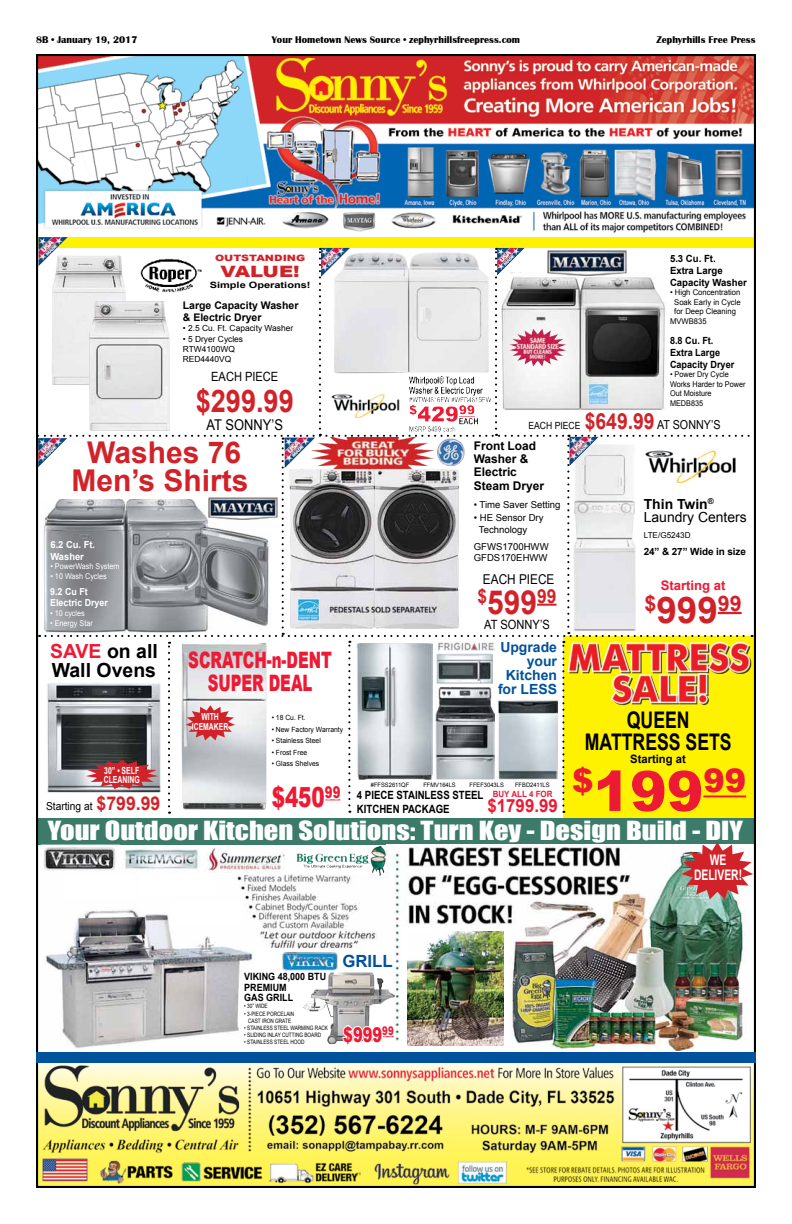
<style>
.page{position:relative;width:792px;height:1224px;background:#fff}
.page>*{position:absolute;margin:0;border:0;box-sizing:border-box;transform-origin:0 0}
.t1{font:900 32.4px "Arial";color:#ed1a34}
.t2{font:700 31.2px "Arial";color:#d22229;scale:.87 1}
.t3{font:700 30px/28px "Arial";color:#d22229;text-align:center}
.t4{font:900 27.7px "Arial";color:#ed1a34;scale:.72 1}
.t5{font:24.2px "Impact";color:#fff;scale:1.18 1}
.t6{font:700 22.9px/22.8px "Arial";color:#000;text-align:center;scale:.77 1}
.t7{font:900 22.7px/22.7px "Arial";color:#ed1a34;text-align:center;scale:.66 1}
.t8{font:700 21.4px "Arial";color:#d22229}
.t9{font:900 20.3px "Arial";color:#ed1a34;scale:.72 1}
.t10{font:700 19.5px/18.6px "Arial";color:#000}
.t11{font:700 19.3px "Arial";color:#d22229;scale:.9 1}
.t12{font:700 18.1px "Arial";color:#ed1a34;scale:.93 1}
.t13{font:700 16.8px "Arial";color:#00529c}
.t14{font:900 15.7px "Arial";letter-spacing:-.015em;color:#d22229;scale:1.26 1}
.t15{font:14.9px "Arial";color:#000;scale:.87 1}
.t16{font:700 14.5px/15.4px "Arial";color:#fff;text-align:center;scale:.71 1}
.t17{font:700 14px/14px "Arial";color:#00529c;text-align:right}
.t18{font:13.9px/13.5px "Arial";color:#000}
.t19{font:13.6px "Arial";color:#000;scale:.87 1}
.t20{font:700 13.1px "Arial";color:#ed1a34}
.t21{font:12.8px "Arial";color:#000;scale:.87 1}
.t22{font:12.7px "Arial";color:#000;scale:.87 1}
.t23{font:12.4px "Arial";color:#000;scale:.87 1}
.t24{font:700 12px/12.9px "Arial";color:#000}
.t25{font:700 11.5px "Arial";color:#000}
.t26{font:700 11.4px/13.7px "Arial";color:#000;scale:.84 1}
.t27{font:11px "Arial";color:#000;scale:.93 1}
.t28{font:700 10.5px/12.6px "Arial";color:#000}
.t29{font:700 10px "Britannic";color:#000}
.t30{font:700 10px/10.5px "Arial";color:#000;scale:.9 1}
.t31{font:700 9.9px/11.9px "Arial";color:#000}
.t32{font:700 9.9px/11.9px "Arial";color:#000;scale:.92 1}
.t33{font:9.9px "Arial";color:#000;scale:.87 1}
.t34{font:700 9.7px/10.3px "Arial";color:#fff;text-align:center;scale:.71 1}
.t35{font:9.6px/11.5px "Arial";color:#000}
.t36{font:700 9.6px/11.6px "Arial";color:#fff;scale:.92 1}
.t37{font:700 9.6px/11.6px "Arial";color:#fff}
.t38{font:700 8.7px "Arial";color:#000;scale:1.26 1}
.t39{font:900 8.7px "Arial";color:#d22229;scale:1.26 1}
.t40{font:700 8.6px "Arial";color:#ed1a34;scale:.93 1}
.t41{font:8.4px/10.1px "Arial";color:#000}
.t42{font:8.1px "Arial";color:#000}
.t43{font:8px "Arial";color:#fff;scale:.9 1}
.t44{font:7.9px "Arial";color:#000}
.t45{font:7.9px/9.5px "Arial";color:#000;scale:.92 1}
.t46{font:7.1px "Arial";color:#000;scale:.95 1}
.t47{font:6.1px "Arial";color:#000;scale:.95 1}
.t48{font:6px/7.2px "Arial";color:#000;text-align:center;scale:.79 1}
.s1{color:#ed1a34}
.s2{font-weight:700;font-size:19px;color:#d22229}
.s3{font-weight:700;font-size:22.2px;color:#d22229}
.s4{font-size:33.2px}
.s5{font-weight:700}
.s6{font-size:36.8px}
.s7{font-size:55.6px}
</style>
<div class="page">
<img style="left:39px;top:57px;width:714px;height:1128px">
<div style="left:36px;top:818px;width:720px;height:26px;background:#3c7b69"></div>
<img style="left:39px;top:844px;width:714px;height:207px">
<img style="left:38px;top:237px;width:30px;height:11px">
<svg style="left:681px;top:842px;width:72px;height:57px"></svg>
<img style="left:407px;top:931px;width:97px;height:115px">
<img style="left:301px;top:969px;width:94px;height:75px">
<svg style="left:341px;top:1024px;width:55px;height:22px"></svg>
<img style="left:281px;top:952px;width:57px;height:19px">
<div style="left:36px;top:1053px;width:720px;height:10px;background:#00529c"></div>
<svg style="left:37px;top:248px;width:719px;height:566px"></svg>
<h3 class="t29" style="left:36px;top:34px;width:103px">8B • January 19, 2017</h3>
<h3 class="t29" style="left:272px;top:34px;width:250px">Your Hometown News Source • zephyrhillsfreepress.com</h3>
<h3 class="t29" style="left:656px;top:34px;width:101px">Zephyrhills Free Press</h3>
<h3 class="t39" style="left:215px;top:254px;width:73px">OUTSTANDING</h3>
<h3 class="t14" style="left:220px;top:263px;width:64px">VALUE!</h3>
<h3 class="t38" style="left:210px;top:279px;width:81px">Simple Operations!</h3>
<h3 class="t28" style="left:183px;top:299px;width:117px">Large Capacity Washer &amp; Electric Dryer</h3>
<h3 class="t41" style="left:183px;top:324px;width:112px">• 2.5 Cu. Ft. Capacity Washer</h3>
<h3 class="t41" style="left:183px;top:334px;width:62px">• 5 Dryer Cycles<br>RTW4100WQ<br>RED4440VQ</h3>
<h3 class="t22" style="left:211px;top:368px;width:79px">EACH PIECE</h3>
<h2 class="t2" style="left:196px;top:380px;width:114px">$299.99</h2>
<h3 class="t15" style="left:207px;top:415px;width:89px">AT SONNY’S</h3>
<h3 class="t3" style="left:71px;top:440px;width:179px">Washes 76<br>Men’s Shirts</h3>
<h3 class="t37" style="left:50px;top:539px;width:46px">6.2 Cu. Ft.<br>Washer</h3>
<h3 class="t43" style="left:50px;top:561px;width:78px">• PowerWash System</h3>
<h3 class="t43" style="left:50px;top:571px;width:64px">• 10 Wash Cycles</h3>
<h3 class="t36" style="left:50px;top:586px;width:64px">9.2 Cu Ft<br>Electric Dryer</h3>
<h3 class="t43" style="left:50px;top:608px;width:40px">• 10 cycles</h3>
<h3 class="t43" style="left:50px;top:618px;width:49px">• Energy Star</h3>
<h3 class="t10" style="left:50px;top:643px;width:109px"><span class="s1">SAVE</span> on all<br>Wall Ovens</h3>
<h3 class="t34" style="left:104px;top:766px;width:52px;line-height:9px;text-align:left">30” • SELF<br>CLEANING</h3>
<h3 class="t27" style="left:46px;top:799px;width:124px">Starting at <span class="s2">$799.99</span></h3>
<h3 class="t7" style="left:188px;top:649px;width:219px">SCRATCH-n-DENT<br>SUPER DEAL</h3>
<h3 class="t34" style="left:192px;top:712px;width:53px">WITH<br>ICEMAKER</h3>
<p class="t46" style="left:272px;top:713px;width:37px">• 18 Cu. Ft.</p>
<p class="t46" style="left:272px;top:725px;width:77px">• New Factory Warranty</p>
<p class="t46" style="left:272px;top:736px;width:53px">• Stainless Steel</p>
<p class="t46" style="left:272px;top:747px;width:39px">• Frost Free</p>
<p class="t46" style="left:272px;top:759px;width:52px">• Glass Shelves</p>
<h3 class="t4" style="left:272px;top:782px;width:97px">$450<sup>99</sup></h3>
<h3 class="t31" style="left:670px;top:253px;width:78px">5.3 Cu. Ft.<br>Extra Large<br>Capacity Washer</h3>
<h3 class="t44" style="left:670px;top:287px;width:72px">• High Concentration</h3>
<h3 class="t44" style="left:674px;top:297px;width:68px">Soak Early in Cycle</h3>
<h3 class="t44" style="left:674px;top:306px;width:63px">for Deep Cleaning</h3>
<h3 class="t44" style="left:670px;top:316px;width:38px">MVWB835</h3>
<h3 class="t32" style="left:670px;top:335px;width:71px">8.8 Cu. Ft.<br>Extra Large<br>Capacity Dryer</h3>
<h3 class="t45" style="left:670px;top:370px;width:84px">• Power Dry Cycle<br>Works Harder to Power<br>Out Moisture<br>MEDB835</h3>
<h3 class="t33" style="left:528px;top:419px;width:61px">EACH PIECE</h3>
<h3 class="t23" style="left:585px;top:417px;width:158px"><span class="s3">$649.99</span> AT SONNY’S</h3>
<h3 class="t24" style="left:474px;top:440px;width:64px">Front Load<br>Washer &amp;<br>Electric</h3>
<h3 class="t24" style="left:474px;top:480px;width:72px">Steam Dryer</h3>
<h3 class="t35" style="left:474px;top:499px;width:88px">• Time Saver Setting</h3>
<h3 class="t35" style="left:479px;top:512px;width:66px;text-indent:-5px">• HE Sensor Dry<br>Technology</h3>
<h3 class="t35" style="left:474px;top:541px;width:76px">GFWS1700HWW<br>GFDS170EHWW</h3>
<h3 class="t19" style="left:483px;top:570px;width:84px">EACH PIECE</h3>
<h3 class="t11" style="left:478px;top:583px;width:89px">$<span class="s4">599</span>99</h3>
<h3 class="t21" style="left:484px;top:616px;width:77px">AT SONNY’S</h3>
<h3 class="t17" style="left:498px;top:641px;width:61px">Upgrade your<br>Kitchen for LESS</h3>
<p class="t47" style="left:371px;top:781px;width:42px">#FFSS2611QF</p>
<p class="t47" style="left:423px;top:781px;width:36px">FFMV164LS</p>
<p class="t47" style="left:470px;top:781px;width:38px">FFEF3043LS</p>
<p class="t47" style="left:515px;top:781px;width:38px">FFBD2411LS</p>
<h3 class="t26" style="left:357px;top:789px;width:152px">4 PIECE STAINLESS STEEL<br>KITCHEN PACKAGE</h3>
<h3 class="t40" style="left:493px;top:788px;width:66px">BUY ALL 4 FOR</h3>
<h3 class="t12" style="left:487px;top:794px;width:77px">$1799.99</h3>
<h3 class="t18" style="left:644px;top:497px;width:105px"><span class="s5">Thin Twin</span><sup>®<br></sup>Laundry Centers</h3>
<h3 class="t42" style="left:644px;top:530px;width:48px">LTE/G5243D</h3>
<h3 class="t31" style="left:644px;top:546px;width:104px">24” &amp; 27” Wide in size</h3>
<h3 class="t20" style="left:661px;top:577px;width:66px">Starting at</h3>
<h3 class="t8" style="left:645px;top:589px;width:99px">$<span class="s6">999</span>99</h3>
<h3 class="t6" style="left:585px;top:709px;width:192px">QUEEN<br>MATTRESS SETS</h3>
<h3 class="t25" style="left:630px;top:752px;width:57px">Starting at</h3>
<h1 class="t1" style="left:572px;top:763px;width:176px">$<span class="s7">199</span>99</h1>
<h3 class="t5" style="left:48px;top:812px;width:590px">Your Outdoor Kitchen Solutions: Turn Key - Design Build - DIY</h3>
<h3 class="t30" style="left:244px;top:972px;width:93px">VIKING 48,000 BTU<br>PREMIUM<br>GAS GRILL</h3>
<p class="t48" style="left:244px;top:1003px;width:31px">• 30” WIDE</p>
<p class="t48" style="left:244px;top:1010px;width:65px">• 3-PIECE PORCELAIN<br>CAST IRON GRATE</p>
<p class="t48" style="left:244px;top:1024px;width:108px">• STAINLESS STEEL WARMING RACK</p>
<p class="t48" style="left:244px;top:1032px;width:99px">• SLIDING INLAY CUTTING BOARD</p>
<p class="t48" style="left:244px;top:1039px;width:78px">• STAINLESS STEEL HOOD</p>
<h3 class="t13" style="left:342px;top:950px;width:52px">GRILL</h3>
<h3 class="t9" style="left:343px;top:1023px;width:72px">$999<sup>99</sup></h3>
<h3 class="t16" style="left:694px;top:852px;width:69px">WE<br>DELIVER!</h3>
</div>
